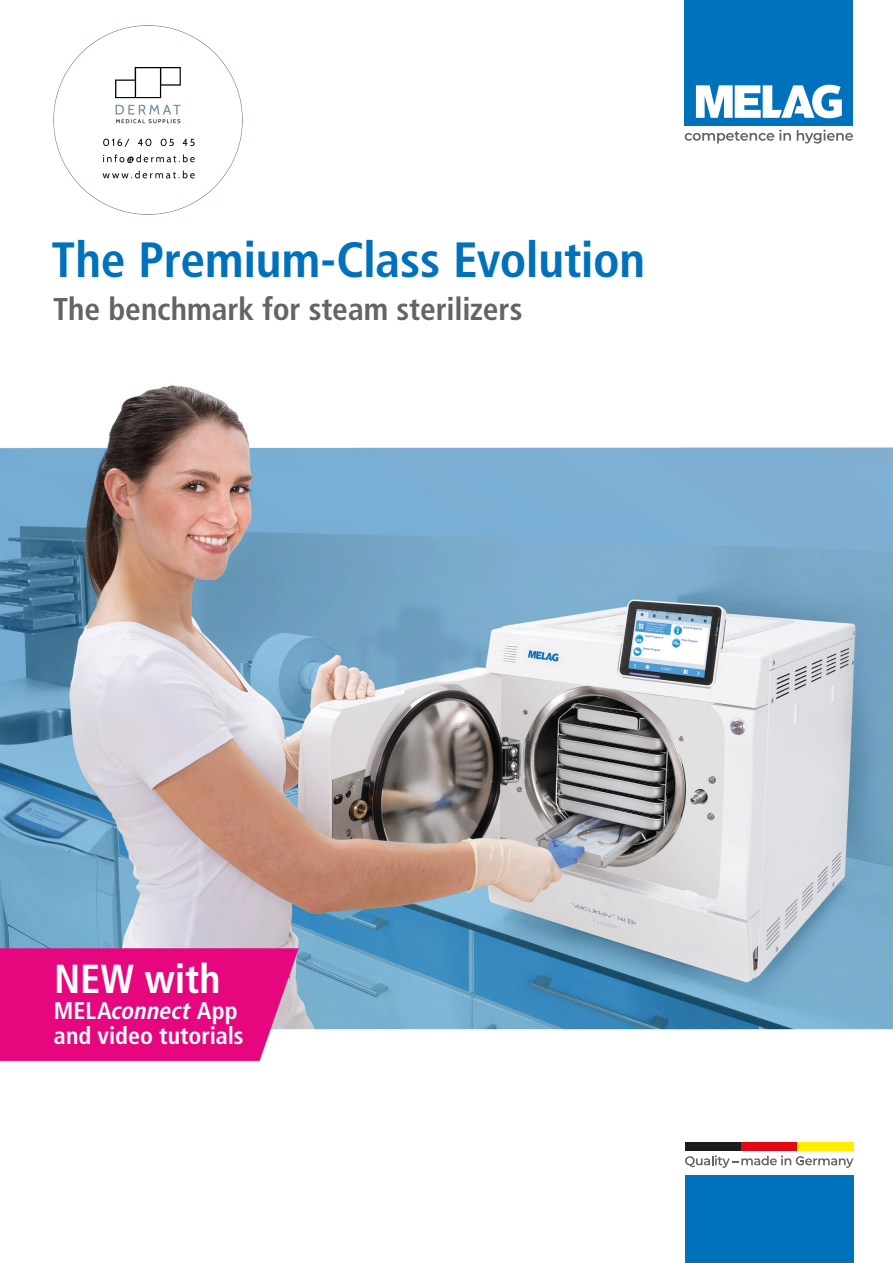
<style>
.page{position:relative;width:893px;height:1263px;background:#fff}
.page>*{position:absolute;margin:0;border:0;box-sizing:border-box;transform-origin:0 0}
.t1{font:700 condensed 49.5px "Frutiger LT Pro";letter-spacing:-.01em;color:#0071bb}
.t2{font:700 condensed 40.5px "Frutiger LT Pro";color:#fff}
.t3{font:700 condensed 31.5px "Frutiger LT Pro";letter-spacing:-.005em;color:#646463}
.t4{font:700 condensed 24px/25.5px "Frutiger LT Pro";color:#fff}
.s1{font-style:italic}
</style>
<div class="page">
<img style="left:0;top:0;width:893px;height:1263px">
<div style="left:685px;top:0;width:168px;height:126px;background:#0071bb"></div>
<svg style="left:685px;top:130px;width:106px;height:13px"></svg>
<svg style="left:797px;top:130px;width:56px;height:14px"></svg>
<svg style="left:696px;top:84px;width:146px;height:35px"></svg>
<div style="left:685px;top:1176px;width:168px;height:87px;background:#0071bb"></div>
<div style="left:685px;top:1142px;width:56px;height:9px;background:#1b1b19"></div>
<div style="left:741px;top:1142px;width:56px;height:9px;background:#e30614"></div>
<div style="left:797px;top:1142px;width:56px;height:9px;background:#ffed00"></div>
<svg style="left:685px;top:1155px;width:168px;height:13px"></svg>
<img style="left:54px;top:26px;width:189px;height:189px">
<h1 class="t1" style="left:52px;top:230px;width:595px">The Premium-Class Evolution</h1>
<p class="t3" style="left:53px;top:290px;width:471px">The benchmark for steam sterilizers</p>
<p class="t2" style="left:54px;top:955px;width:168px">NEW with</p>
<p class="t4" style="left:54px;top:997px;width:191px">MELA<span class="s1">connect</span> App and video tutorials</p>
</div>
